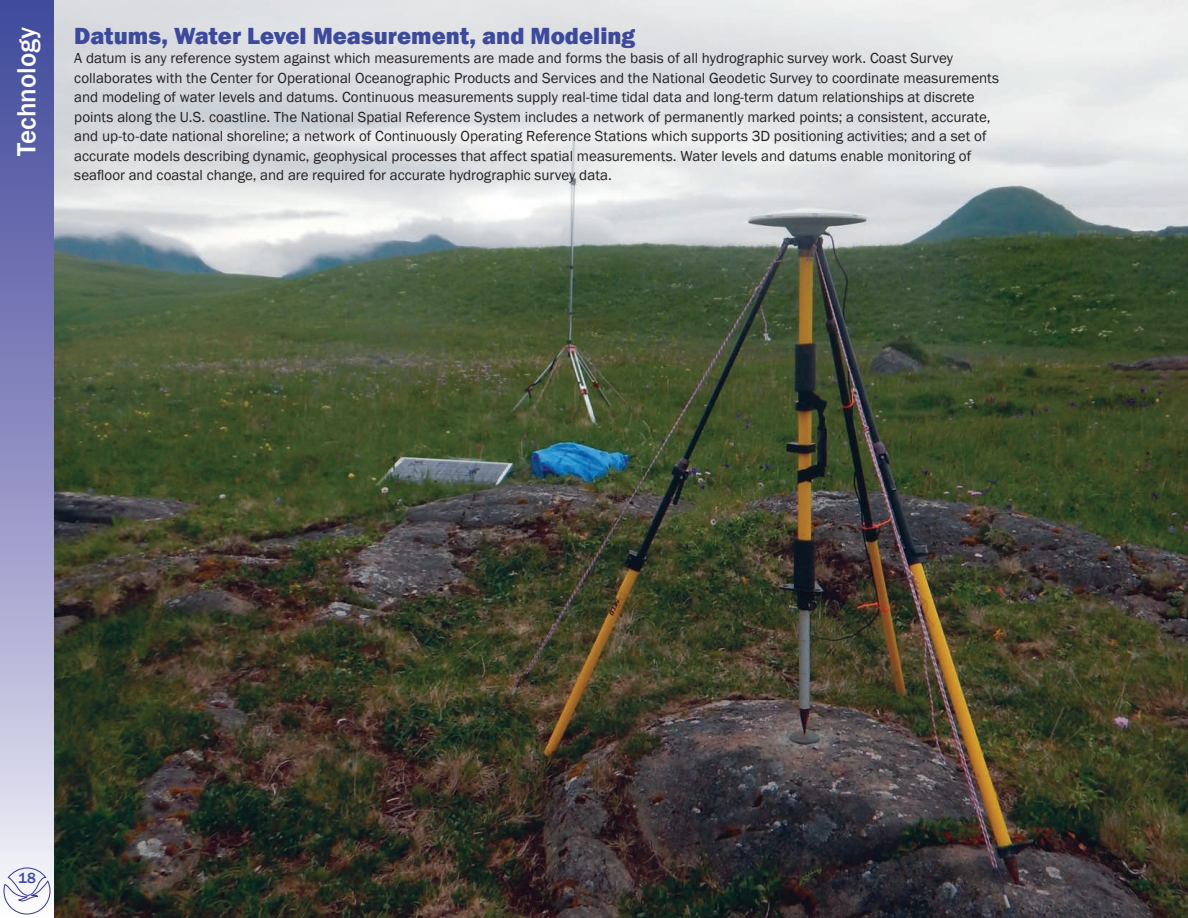
<style>
.page{position:relative;width:1188px;height:918px;background:#fff}
.page>*{position:absolute;margin:0;border:0;box-sizing:border-box;transform-origin:0 0}
.t1{font:500 27px "Franklin Gothic";color:#fff}
.t2{font:800 24px "Franklin Gothic";color:#3d4a9b}
.t3{font:15px/19.5px "Franklin Gothic";color:#231f20}
.t4{font:500 15px "Franklin Gothic";color:#3d4a9b}
</style>
<div class="page">
<img style="left:54px;top:0;width:1134px;height:918px">
<div style="left:0;top:0;width:54px;height:918px;background:linear-gradient(to bottom,#393f96,#f2eff8)"></div>
<svg style="left:3px;top:867px;width:48px;height:48px"></svg>
<h1 class="t1" style="left:10px;top:156px;width:130px;rotate:-90deg">Technology</h1>
<h2 class="t2" style="left:74px;top:20px;width:563px">Datums, Water Level Measurement, and Modeling</h2>
<p class="t3" style="left:74px;top:49px;width:927px">A datum is any reference system against which measurements are made and forms the basis of all hydrographic survey work. Coast Survey collaborates with the Center for Operational Oceanographic Products and Services and the National Geodetic Survey to coordinate measurements and modeling of water levels and datums. Continuous measurements supply real-time tidal data and long-term datum relationships at discrete points along the U.S. coastline. The National Spatial Reference System includes a network of permanently marked points; a consistent, accurate, and up-to-date national shoreline; a network of Continuously Operating Reference Stations which supports 3D positioning activities; and a set of accurate models describing dynamic, geophysical processes that affect spatial measurements. Water levels and datums enable monitoring of seafloor and coastal change, and are required for accurate hydrographic survey data.</p>
<p class="t4" style="left:18px;top:868px;width:19px">18</p>
</div>
